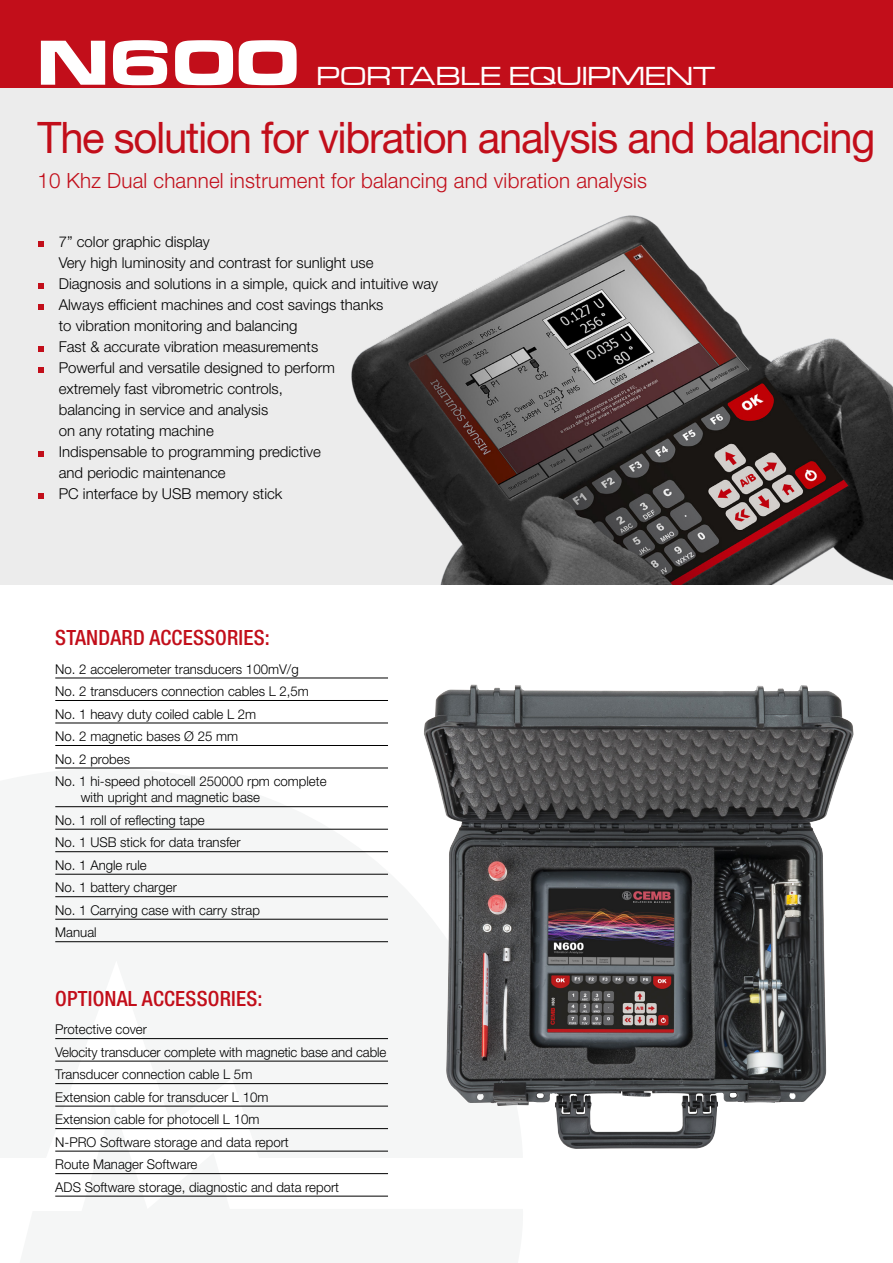
<style>
.page{position:relative;width:893px;height:1263px;background:#fff}
.page>*{position:absolute;margin:0;border:0;box-sizing:border-box;transform-origin:0 0}
.t1{font:66px "Microgramma D Bold Exte";color:#fff;scale:1.05 1}
.t2{font:43.5px "Helvetica Neue LT Std";letter-spacing:-.03em;color:#c20e1a;scale:.96 1}
.t3{font:27px "Microgramma D Medi Exte";letter-spacing:.025em;color:#fff;scale:1.05 1}
.t4{font:300 21px "Helvetica Neue LT Std";letter-spacing:.01em;color:#c20e1a}
.t5{font:500 condensed 21px "Helvetica Neue LT Std";letter-spacing:.01em;color:#c20e1a}
.t6{font:300 15px/21px "Helvetica Neue LT Std";color:#000}
.t7{font:300 13.5px/22.5px "Helvetica Neue LT Std";color:#000}
</style>
<div class="page">
<div style="left:0;top:87px;width:893px;height:497px;background:#ececec"></div>
<svg style="left:55px;top:767px;width:334px;height:429px;fill:#f5f6f6"></svg>
<div style="left:0;top:0;width:893px;height:87px;background:#c20e1a"></div>
<img style="left:424px;top:684px;width:430px;height:465px">
<img style="left:351px;top:215px;width:542px;height:369px">
<hr style="left:892px;top:583px;width:1px;height:106px;background:#f1f1f1">
<svg style="left:38px;top:241px;width:5px;height:6px"></svg>
<svg style="left:38px;top:283px;width:5px;height:6px"></svg>
<svg style="left:38px;top:304px;width:5px;height:6px"></svg>
<svg style="left:38px;top:346px;width:5px;height:6px"></svg>
<svg style="left:38px;top:367px;width:5px;height:6px"></svg>
<svg style="left:38px;top:451px;width:5px;height:6px"></svg>
<svg style="left:38px;top:493px;width:5px;height:6px"></svg>
<hr style="left:55px;top:678px;width:333px;height:1px;background:#000">
<hr style="left:55px;top:700px;width:333px;height:1px;background:#000">
<hr style="left:55px;top:723px;width:333px;height:1px;background:#000">
<hr style="left:55px;top:745px;width:333px;height:1px;background:#000">
<hr style="left:55px;top:768px;width:333px;height:1px;background:#000">
<hr style="left:55px;top:806px;width:333px;height:1px;background:#000">
<hr style="left:55px;top:829px;width:333px;height:1px;background:#000">
<hr style="left:55px;top:851px;width:333px;height:1px;background:#000">
<hr style="left:55px;top:874px;width:333px;height:1px;background:#000">
<hr style="left:55px;top:896px;width:333px;height:1px;background:#000">
<hr style="left:55px;top:919px;width:333px;height:1px;background:#000">
<hr style="left:55px;top:941px;width:333px;height:1px;background:#000">
<hr style="left:55px;top:1038px;width:333px;height:1px;background:#000">
<hr style="left:55px;top:1061px;width:333px;height:1px;background:#000">
<hr style="left:55px;top:1083px;width:333px;height:1px;background:#000">
<hr style="left:55px;top:1106px;width:333px;height:1px;background:#000">
<hr style="left:55px;top:1128px;width:333px;height:1px;background:#000">
<hr style="left:55px;top:1151px;width:333px;height:1px;background:#000">
<hr style="left:55px;top:1173px;width:333px;height:1px;background:#000">
<hr style="left:55px;top:1196px;width:333px;height:1px;background:#000">
<h1 class="t1" style="left:38px;top:18px;width:250px">N600</h1>
<h3 class="t3" style="left:317px;top:59px;width:381px">PORTABLE EQUIPMENT</h3>
<h2 class="t2" style="left:38px;top:111px;width:874px">The solution for vibration analysis and balancing</h2>
<h3 class="t4" style="left:37px;top:167px;width:611px">10 Khz Dual channel instrument for balancing and vibration analysis</h3>
<p class="t6" style="left:59px;top:231px;width:381px">7” color graphic display<br>Very high luminosity and contrast for sunlight use Diagnosis and solutions in a simple, quick and intuitive way Always efficient machines and cost savings thanks<br>to vibration monitoring and balancing<br>Fast &amp; accurate vibration measurements<br>Powerful and versatile designed to perform<br>extremely fast vibrometric controls,<br>balancing in service and analysis<br>on any rotating machine<br>Indispensable to programming predictive<br>and periodic maintenance<br>PC interface by USB memory stick</p>
<h3 class="t5" style="left:55px;top:625px;width:216px">STANDARD ACCESSORIES:</h3>
<p class="t7" style="left:55px;top:657px;width:273px">No. 2 accelerometer transducers 100mV/g<br>No. 2 transducers connection cables L 2,5m No. 1 heavy duty coiled cable L 2m<br>No. 2 magnetic bases Ø 25 mm<br>No. 2 probes<br>No. 1 hi-speed photocell 250000 rpm complete</p>
<p class="t7" style="left:55px;top:786px;width:206px;text-indent:26px">with upright and magnetic base<br>No. 1 roll of reflecting tape<br>No. 1 USB stick for data transfer<br>No. 1 Angle rule<br>No. 1 battery charger<br>No. 1 Carrying case with carry strap<br>Manual</p>
<h3 class="t5" style="left:55px;top:986px;width:209px">OPTIONAL ACCESSORIES:</h3>
<p class="t7" style="left:55px;top:1018px;width:333px">Protective cover<br>Velocity transducer complete with magnetic base and cable Transducer connection cable L 5m<br>Extension cable for transducer L 10m<br>Extension cable for photocell L 10m<br>N-PRO Software storage and data report<br>Route Manager Software<br>ADS Software storage, diagnostic and data report</p>
</div>
